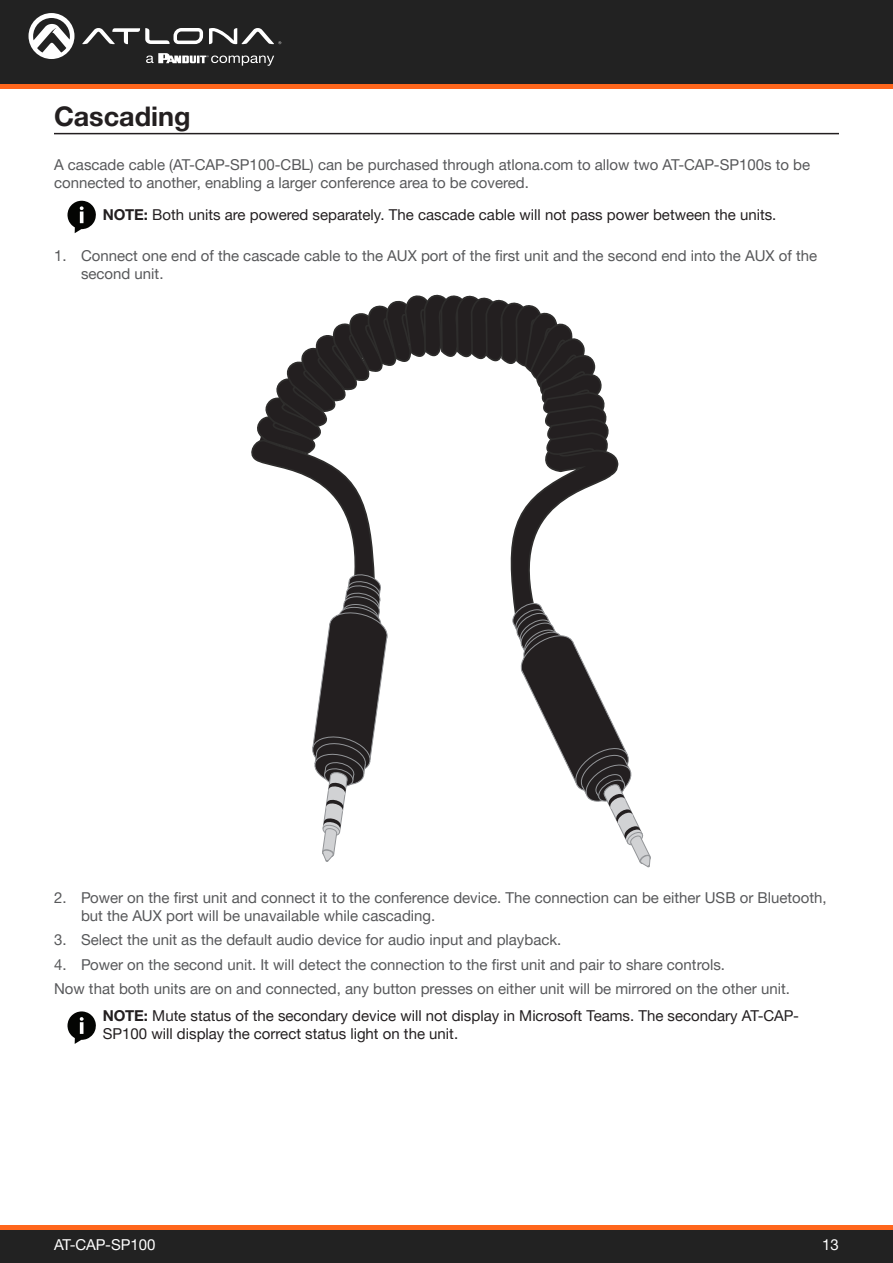
<style>
.page{position:relative;width:893px;height:1263px;background:#fff}
.page>*{position:absolute;margin:0;border:0;box-sizing:border-box;transform-origin:0 0}
.Section_Header{font:700 27px "Helvetica Neue LTW1 G";color:#231f20}
.General_Text{font:15px/18px "Helvetica Neue LTW1 G";color:#57585a}
.General_Text-2{font:15px/18px "Helvetica Neue LTW1 G";color:#231f20}
.t1{font:15px "Helvetica Neue LTW1 G";color:#fff}
.s1{font-weight:700}
</style>
<div class="page">
<div style="left:0;top:1227px;width:893px;height:36px;background:#222"></div>
<div style="left:0;top:0;width:893px;height:84px;background:#222"></div>
<svg style="left:82px;top:28px;width:121px;height:16px"></svg>
<svg style="left:209px;top:28px;width:72px;height:16px"></svg>
<svg style="left:29px;top:13px;width:45px;height:46px"></svg>
<svg style="left:146px;top:53px;width:128px;height:13px"></svg>
<hr style="left:0;top:84px;width:893px;height:4px;background:#ff661c">
<hr style="left:0;top:1225px;width:893px;height:4px;background:#ff661c">
<hr style="left:54px;top:133px;width:785px;height:1px;background:#231f20">
<svg style="left:68px;top:201px;width:28px;height:32px"></svg>
<svg style="left:68px;top:1011px;width:28px;height:33px"></svg>
<svg style="left:251px;top:294px;width:400px;height:573px"></svg>
<p class="Section_Header" style="left:54px;top:100px;width:138px">Cascading</p>
<p class="General_Text" style="left:54px;top:156px;width:758px">A cascade cable (AT-CAP-SP100-CBL) can be purchased through atlona.com to allow two AT-CAP-SP100s to be connected to another, enabling a larger conference area to be covered.</p>
<p class="General_Text-2" style="left:103px;top:206px;width:675px"><span class="s1">NOTE:</span> Both units are powered separately. The cascade cable will not pass power between the units.</p>
<p class="General_Text" style="left:81px;top:247px;width:738px;text-indent:-27px">1. Connect one end of the cascade cable to the AUX port of the first unit and the second end into the AUX of the second unit.</p>
<p class="General_Text" style="left:81px;top:888px;width:747px;text-indent:-27px">2. Power on the first unit and connect it to the conference device. The connection can be either USB or Bluetooth, but the AUX port will be unavailable while cascading.</p>
<p class="General_Text" style="left:54px;top:931px;width:509px">3. Select the unit as the default audio device for audio input and playback.</p>
<p class="General_Text" style="left:54px;top:955px;width:672px">4. Power on the second unit. It will detect the connection to the first unit and pair to share controls.</p>
<p class="General_Text" style="left:54px;top:979px;width:737px">Now that both units are on and connected, any button presses on either unit will be mirrored on the other unit.</p>
<p class="General_Text-2" style="left:103px;top:1006px;width:698px"><span class="s1">NOTE:</span> Mute status of the secondary device will not display in Microsoft Teams. The secondary AT-CAP-<br>SP100 will display the correct status light on the unit.</p>
<p class="t1" style="left:54px;top:1235px;width:103px">AT-CAP-SP100</p>
<p class="t1" style="left:822px;top:1235px;width:18px">13</p>
</div>
